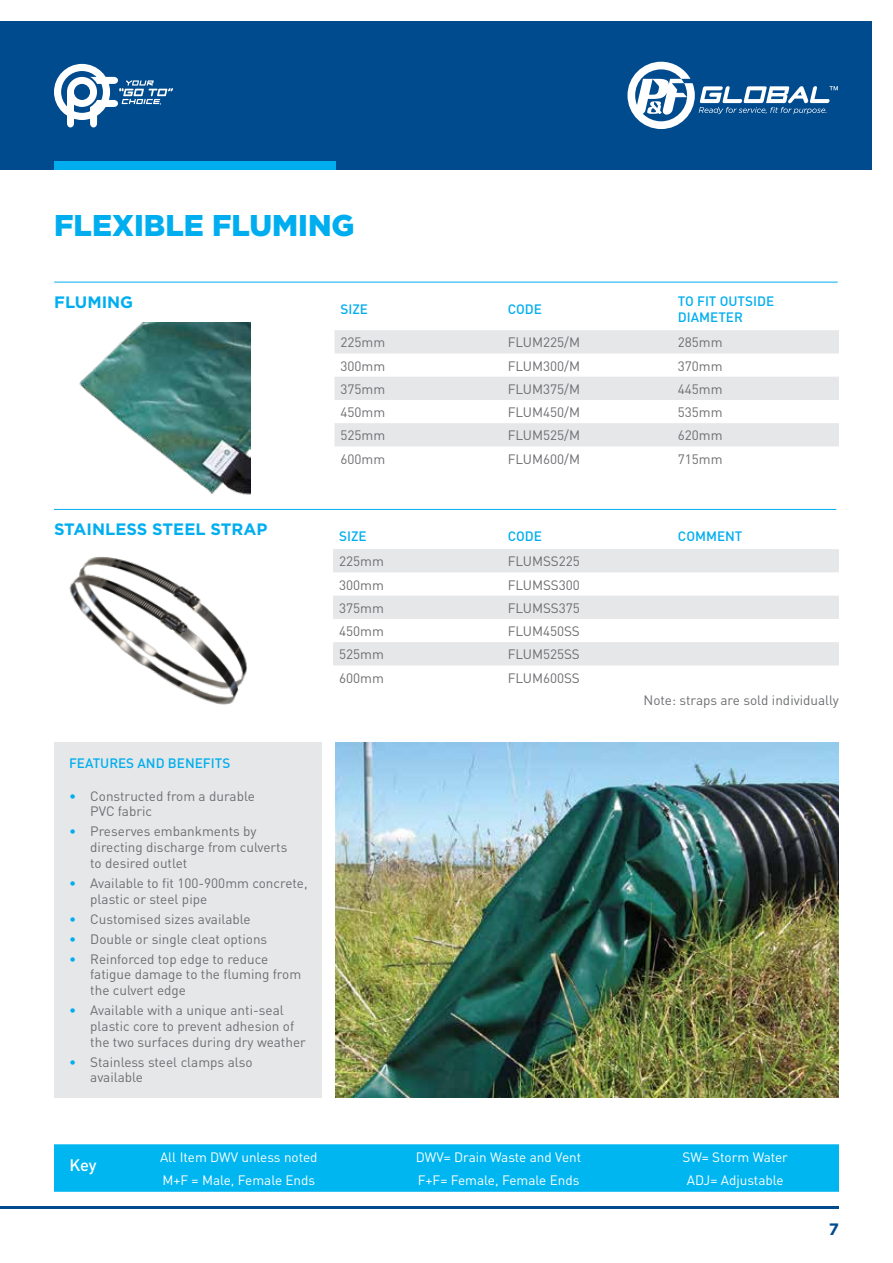
<style>
.page{position:relative;width:893px;height:1263px;background:#fff}
.page>*{position:absolute;margin:0;border:0;box-sizing:border-box;transform-origin:0 0}
.t1{font:900 30px "Gotham";color:#00aeef}
.t2{font:700 16.5px "Gotham";color:#00aeef}
.t3{font:500 16.5px "DIN";color:#fff}
.t4{font:700 16.5px "Gotham";color:#004b8d}
.t5{font:13.5px/15.8px "DIN";color:#6d6e71}
.t6{font:13.5px "DIN";color:#fff}
.t7{font:500 13.5px/15.8px "DIN";color:#00aeef}
.s1{color:#00aeef}
</style>
<div class="page">
<div style="left:54px;top:1144px;width:785px;height:48px;background:#00b6f1"></div>
<hr style="left:0;top:1206px;width:839px;height:3px;background:#004b8d">
<div style="left:0;top:21px;width:872px;height:149px;background:#004b8d"></div>
<div style="left:54px;top:162px;width:281px;height:8px;background:#00aeef"></div>
<svg style="left:627px;top:62px;width:211px;height:67px"></svg>
<svg style="left:54px;top:64px;width:119px;height:63px"></svg>
<svg style="left:334px;top:330px;width:505px;height:116px;fill:#e6e7e8"></svg>
<hr style="left:54px;top:282px;width:784px;height:1px;background:#00aeef">
<svg style="left:333px;top:549px;width:506px;height:116px;fill:#e6e7e8"></svg>
<hr style="left:54px;top:509px;width:782px;height:1px;background:#00aeef">
<img style="left:79px;top:323px;width:171px;height:172px">
<img style="left:69px;top:556px;width:178px;height:149px">
<div style="left:54px;top:742px;width:268px;height:356px;background:#e6e7e8"></div>
<img style="left:335px;top:742px;width:504px;height:355px">
<h1 class="t1" style="left:54px;top:205px;width:302px">FLEXIBLE FLUMING</h1>
<p class="t2" style="left:54px;top:291px;width:81px">FLUMING</p>
<p class="t2" style="left:54px;top:518px;width:215px">STAINLESS STEEL STRAP</p>
<p class="t7" style="left:69px;top:755px;width:163px">FEATURES AND BENEFITS</p>
<p class="t5" style="left:90px;top:787px;width:166px;text-indent:-21px"><span class="s1">•</span> Constructed from a durable<br>PVC fabric</p>
<p class="t5" style="left:90px;top:823px;width:199px;text-indent:-21px"><span class="s1">•</span> Preserves embankments by directing discharge from culverts to desired outlet</p>
<p class="t5" style="left:90px;top:875px;width:219px;text-indent:-21px"><span class="s1">•</span> Available to fit 100-900mm concrete, plastic or steel pipe</p>
<p class="t5" style="left:69px;top:911px;width:183px"><span class="s1">•</span> Customised sizes available</p>
<p class="t5" style="left:69px;top:931px;width:200px"><span class="s1">•</span> Double or single cleat options</p>
<p class="t5" style="left:90px;top:951px;width:212px;text-indent:-21px"><span class="s1">•</span> Reinforced top edge to reduce fatigue damage to the fluming from the culvert edge</p>
<p class="t5" style="left:90px;top:1002px;width:217px;text-indent:-21px"><span class="s1">•</span> Available with a unique anti-seal plastic core to prevent adhesion of the two surfaces during dry weather</p>
<p class="t5" style="left:90px;top:1054px;width:164px;text-indent:-21px"><span class="s1">•</span> Stainless steel clamps also available</p>
<p class="t7" style="left:340px;top:301px;width:29px">SIZE</p>
<p class="t7" style="left:508px;top:301px;width:36px">CODE</p>
<p class="t7" style="left:678px;top:293px;width:98px">TO FIT OUTSIDE<br>DIAMETER</p>
<p class="t5" style="left:340px;top:334px;width:46px">225mm</p>
<p class="t5" style="left:508px;top:334px;width:74px">FLUM225/M</p>
<p class="t5" style="left:678px;top:334px;width:46px">285mm</p>
<p class="t5" style="left:340px;top:358px;width:46px">300mm</p>
<p class="t5" style="left:508px;top:358px;width:74px">FLUM300/M</p>
<p class="t5" style="left:678px;top:358px;width:46px">370mm</p>
<p class="t5" style="left:340px;top:381px;width:46px">375mm</p>
<p class="t5" style="left:508px;top:381px;width:74px">FLUM375/M</p>
<p class="t5" style="left:678px;top:381px;width:46px">445mm</p>
<p class="t5" style="left:340px;top:404px;width:46px">450mm</p>
<p class="t5" style="left:508px;top:404px;width:74px">FLUM450/M</p>
<p class="t5" style="left:678px;top:404px;width:46px">535mm</p>
<p class="t5" style="left:340px;top:427px;width:46px">525mm</p>
<p class="t5" style="left:508px;top:427px;width:74px">FLUM525/M</p>
<p class="t5" style="left:678px;top:427px;width:46px">620mm</p>
<p class="t5" style="left:340px;top:451px;width:46px">600mm</p>
<p class="t5" style="left:508px;top:451px;width:74px">FLUM600/M</p>
<p class="t5" style="left:678px;top:451px;width:46px">715mm</p>
<p class="t7" style="left:339px;top:527px;width:29px">SIZE</p>
<p class="t7" style="left:508px;top:527px;width:36px">CODE</p>
<p class="t7" style="left:678px;top:527px;width:66px">COMMENT</p>
<p class="t5" style="left:339px;top:553px;width:46px">225mm</p>
<p class="t5" style="left:508px;top:553px;width:74px">FLUMSS225</p>
<p class="t5" style="left:339px;top:576px;width:46px">300mm</p>
<p class="t5" style="left:508px;top:576px;width:74px">FLUMSS300</p>
<p class="t5" style="left:339px;top:600px;width:46px">375mm</p>
<p class="t5" style="left:508px;top:600px;width:74px">FLUMSS375</p>
<p class="t5" style="left:339px;top:623px;width:46px">450mm</p>
<p class="t5" style="left:508px;top:623px;width:74px">FLUM450SS</p>
<p class="t5" style="left:339px;top:646px;width:46px">525mm</p>
<p class="t5" style="left:508px;top:646px;width:74px">FLUM525SS</p>
<p class="t5" style="left:339px;top:669px;width:46px">600mm</p>
<p class="t5" style="left:508px;top:669px;width:74px">FLUM600SS</p>
<p class="t5" style="left:643px;top:692px;width:197px">Note: straps are sold individually</p>
<p class="t3" style="left:69px;top:1154px;width:29px">Key</p>
<p class="t6" style="left:160px;top:1148px;width:159px">All Item DWV unless noted</p>
<p class="t6" style="left:416px;top:1148px;width:167px">DWV= Drain Waste and Vent</p>
<p class="t6" style="left:682px;top:1148px;width:107px">SW= Storm Water</p>
<p class="t6" style="left:162px;top:1172px;width:154px">M+F = Male, Female Ends</p>
<p class="t6" style="left:418px;top:1172px;width:163px">F+F= Female, Female Ends</p>
<p class="t6" style="left:687px;top:1172px;width:98px">ADJ= Adjustable</p>
<p class="t4" style="left:829px;top:1218px;width:12px">7</p>
</div>
